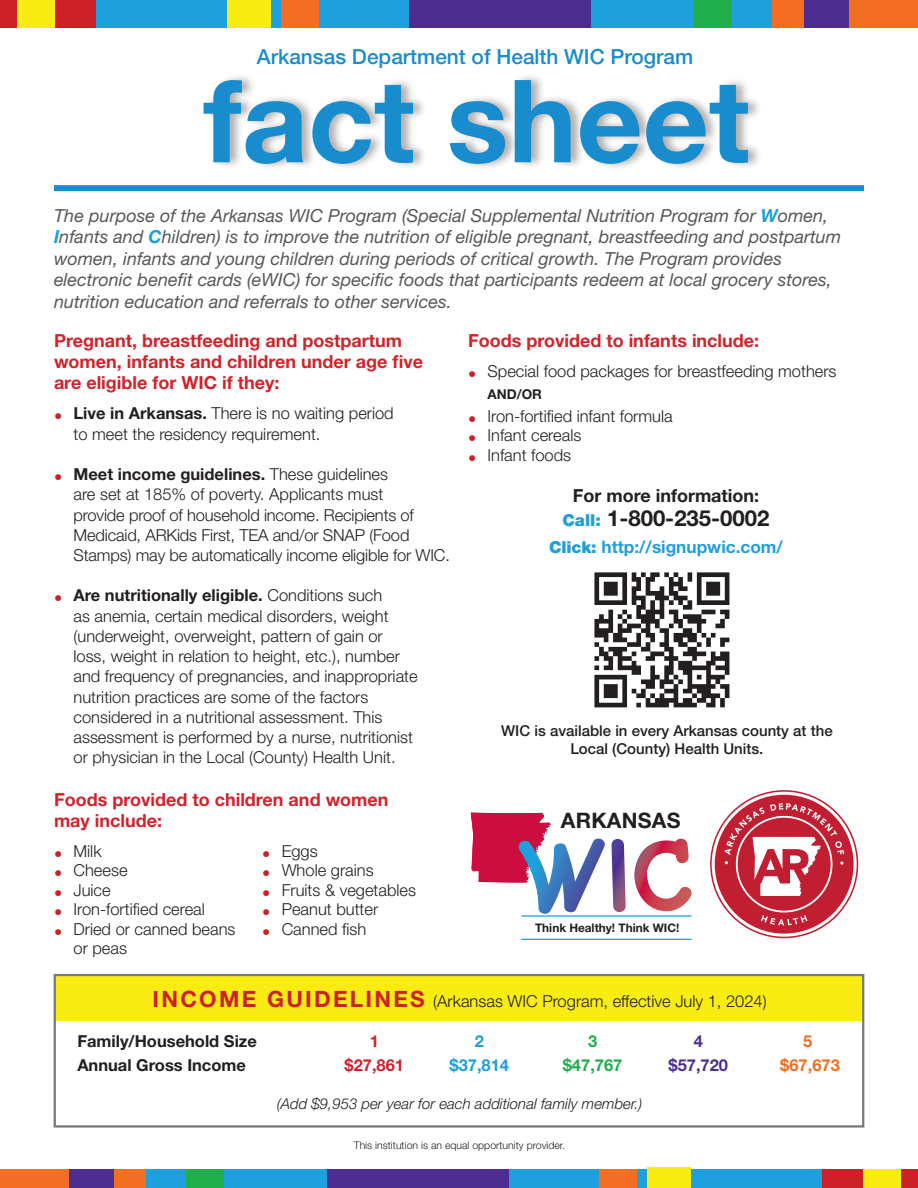
<style>
.page{position:relative;width:918px;height:1188px;background:#fff}
.page>*{position:absolute;margin:0;border:0;box-sizing:border-box;transform-origin:0 0}
.t1{font:700 115.2px "Helvetica Neue";color:#198ccd}
.t2{font:700 22.2px "Helvetica Neue";color:#231f20}
.t3{font:700 21.3px "Helvetica Neue";letter-spacing:.01em;color:#231f20}
.t4{font:500 20.85px "Helvetica Neue";color:#198ccd}
.t5{font:italic 18px/21.6px "Helvetica Neue";color:#57585a}
.t6{font:700 18px/21px "Helvetica Neue";color:#d1232a}
.t7{font:700 18px "Helvetica Neue";color:#231f20}
.t8{font:700 17.25px "Helvetica Neue";color:#1da0db}
.t9{font:300 16.5px/20.2px "Helvetica Neue";color:#231f20}
.t10{font:700 16.5px "Helvetica Neue";color:#231f20}
.t11{font:700 16.5px "Helvetica Neue";color:#d1232a}
.t12{font:700 16.5px "Helvetica Neue";color:#1da0db}
.t13{font:700 16.5px "Helvetica Neue";color:#20ad4c}
.t14{font:700 16.5px "Helvetica Neue";color:#4d2e90}
.t15{font:700 16.5px "Helvetica Neue";color:#f36d22}
.t16{font:500 15px/18px "Helvetica Neue";color:#231f20;text-align:center}
.t17{font:italic 300 15px "Helvetica Neue";color:#231f20}
.t18{font:700 13.5px "Helvetica Neue";color:#231f20}
.t19{font:700 11.85px "Helvetica Neue";color:#231f20}
.t20{font:300 10.5px "Helvetica Neue";color:#231f20}
.s1{font-weight:700;color:#1da0db}
.s2{color:#cd2027}
.s3{font-weight:700}
.s4{font-weight:900;font-size:16.5px;color:#1da0db}
.s5{font-weight:900;font-size:16.5px}
.s6{font-weight:700;font-size:22.5px;color:#cd2027}
</style>
<div class="page">
<div style="left:54px;top:974px;width:810px;height:47px;background:#f8ec13"></div>
<div style="left:54px;top:974px;width:810px;height:154px;border:2px solid #76787b"></div>
<div style="left:203px;top:72px;width:559px;height:99px;background:#231f20;opacity:.35"></div>
<div style="left:54px;top:185px;width:810px;height:6px;background:#198ccd"></div>
<div style="left:0;top:1169px;width:918px;height:19px;background:#1da0db"></div>
<div style="left:822px;top:1169px;width:96px;height:19px;background:#cd2027"></div>
<div style="left:328px;top:1169px;width:181px;height:19px;background:#4d2e90"></div>
<div style="left:0;top:1169px;width:145px;height:19px;background:#f36d22"></div>
<div style="left:863px;top:1169px;width:37px;height:19px;background:#f8ec13"></div>
<div style="left:599px;top:1169px;width:37px;height:19px;background:#f36d22"></div>
<div style="left:186px;top:1169px;width:37px;height:19px;background:#20ad4c"></div>
<div style="left:647px;top:1168px;width:44px;height:20px;background:#f8ec13"></div>
<div style="left:69px;top:1169px;width:45px;height:19px;background:#4d2e90"></div>
<div style="left:0;top:0;width:918px;height:28px;background:#1da0db"></div>
<div style="left:0;top:0;width:96px;height:28px;background:#cd2027"></div>
<div style="left:409px;top:0;width:181px;height:28px;background:#4d2e90"></div>
<div style="left:773px;top:0;width:145px;height:28px;background:#f36d22"></div>
<div style="left:18px;top:0;width:37px;height:28px;background:#f8ec13"></div>
<div style="left:282px;top:0;width:37px;height:28px;background:#f36d22"></div>
<div style="left:695px;top:0;width:37px;height:28px;background:#20ad4c"></div>
<div style="left:227px;top:0;width:44px;height:28px;background:#f8ec13"></div>
<div style="left:804px;top:0;width:45px;height:28px;background:#4d2e90"></div>
<svg style="left:594px;top:572px;width:135px;height:135px"></svg>
<hr style="left:521px;top:915px;width:171px;height:2px;background:#1da0db">
<hr style="left:521px;top:939px;width:171px;height:1px;background:#1da0db">
<svg style="left:611px;top:839px;width:15px;height:73px"></svg>
<svg style="left:634px;top:839px;width:58px;height:72px"></svg>
<svg style="left:471px;top:813px;width:134px;height:101px"></svg>
<svg style="left:710px;top:790px;width:148px;height:148px"></svg>
<p class="t4" style="left:257px;top:44px;width:438px">Arkansas Department of Health WIC Program</p>
<h1 class="t1" style="left:204px;top:50px;width:547px">fact sheet</h1>
<p class="t5" style="left:54px;top:204px;width:789px">The purpose of the Arkansas WIC Program (Special Supplemental Nutrition Program for <span class="s1">W</span>omen, <span class="s1">I</span>nfants and <span class="s1">C</span>hildren) is to improve the nutrition of eligible pregnant, breastfeeding and postpartum women, infants and young children during periods of critical growth. The Program provides electronic benefit cards (eWIC) for specific foods that participants redeem at local grocery stores, nutrition education and referrals to other services.</p>
<p class="t6" style="left:54px;top:329px;width:371px">Pregnant, breastfeeding and postpartum women, infants and children under age five are eligible for WIC if they:</p>
<p class="t9" style="left:74px;top:403px;width:322px;text-indent:-20px"><span class="s2">•</span> <span class="s3">Live in Arkansas.</span> There is no waiting period to meet the residency requirement.</p>
<p class="t9" style="left:74px;top:464px;width:378px;text-indent:-20px"><span class="s2">•</span> <span class="s3">Meet income guidelines.</span> These guidelines<br>are set at 185% of poverty. Applicants must<br>provide proof of household income. Recipients of Medicaid, ARKids First, TEA and/or SNAP (Food Stamps) may be automatically income eligible for WIC.</p>
<p class="t9" style="left:74px;top:585px;width:346px;text-indent:-20px"><span class="s2">•</span> <span class="s3">Are nutritionally eligible.</span> Conditions such<br>as anemia, certain medical disorders, weight (underweight, overweight, pattern of gain or loss, weight in relation to height, etc.), number and frequency of pregnancies, and inappropriate nutrition practices are some of the factors considered in a nutritional assessment. This assessment is performed by a nurse, nutritionist or physician in the Local (County) Health Unit.</p>
<p class="t6" style="left:54px;top:788px;width:336px">Foods provided to children and women may include:</p>
<p class="t9" style="left:54px;top:840px;width:49px"><span class="s2">•</span> Milk</p>
<p class="t9" style="left:54px;top:860px;width:75px"><span class="s2">•</span> Cheese</p>
<p class="t9" style="left:54px;top:879px;width:58px"><span class="s2">•</span> Juice</p>
<p class="t9" style="left:54px;top:899px;width:152px"><span class="s2">•</span> Iron-fortified cereal</p>
<p class="t9" style="left:74px;top:919px;width:163px;line-height:19.5px;text-indent:-20px"><span class="s2">•</span> Dried or canned beans or peas</p>
<p class="t9" style="left:262px;top:840px;width:57px"><span class="s2">•</span> Eggs</p>
<p class="t9" style="left:262px;top:860px;width:113px"><span class="s2">•</span> Whole grains</p>
<p class="t9" style="left:262px;top:879px;width:155px"><span class="s2">•</span> Fruits &amp; vegetables</p>
<p class="t9" style="left:262px;top:899px;width:118px"><span class="s2">•</span> Peanut butter</p>
<p class="t9" style="left:262px;top:918px;width:106px"><span class="s2">•</span> Canned fish</p>
<p class="t6" style="left:468px;top:329px;width:293px">Foods provided to infants include:</p>
<p class="t9" style="left:468px;top:360px;width:370px"><span class="s2">•</span> Special food packages for breastfeeding mothers</p>
<p class="t18" style="left:487px;top:386px;width:56px">AND/OR</p>
<p class="t9" style="left:468px;top:405px;width:206px"><span class="s2">•</span> Iron-fortified infant formula</p>
<p class="t9" style="left:468px;top:425px;width:115px"><span class="s2">•</span> Infant cereals</p>
<p class="t9" style="left:468px;top:444px;width:105px"><span class="s2">•</span> Infant foods</p>
<p class="t7" style="left:573px;top:484px;width:188px">For more information:</p>
<h2 class="t2" style="left:562px;top:504px;width:209px"><span class="s4">Call:</span> 1-800-235-0002</h2>
<p class="t8" style="left:549px;top:536px;width:235px"><span class="s5">Click:</span> http://signupwic.com/</p>
<p class="t16" style="left:501px;top:721px;width:333px">WIC is available in every Arkansas county at the<br>Local (County) Health Units.</p>
<p class="t3" style="left:561px;top:807px;width:121px">ARKANSAS</p>
<p class="t19" style="left:535px;top:921px;width:146px">Think Healthy! Think WIC!</p>
<p class="t9" style="left:153px;top:991px;width:616px"><span class="s6">INCOME GUIDELINES</span> (Arkansas WIC Program, effective July 1, 2024)</p>
<p class="t10" style="left:77px;top:1031px;width:181px">Family/Household Size</p>
<p class="t11" style="left:370px;top:1031px;width:11px">1</p>
<p class="t12" style="left:475px;top:1031px;width:11px">2</p>
<p class="t13" style="left:588px;top:1031px;width:11px">3</p>
<p class="t14" style="left:694px;top:1031px;width:11px">4</p>
<p class="t15" style="left:803px;top:1031px;width:11px">5</p>
<p class="t10" style="left:77px;top:1055px;width:170px">Annual Gross Income</p>
<p class="t11" style="left:345px;top:1055px;width:61px">$27,861</p>
<p class="t12" style="left:450px;top:1055px;width:61px">$37,814</p>
<p class="t13" style="left:563px;top:1055px;width:61px">$47,767</p>
<p class="t14" style="left:669px;top:1055px;width:61px">$57,720</p>
<p class="t15" style="left:780px;top:1055px;width:61px">$67,673</p>
<p class="t17" style="left:277px;top:1095px;width:367px">(Add $9,953 per year for each additional family member.)</p>
<p class="t20" style="left:354px;top:1139px;width:213px">This institution is an equal opportunity provider.</p>
</div>
